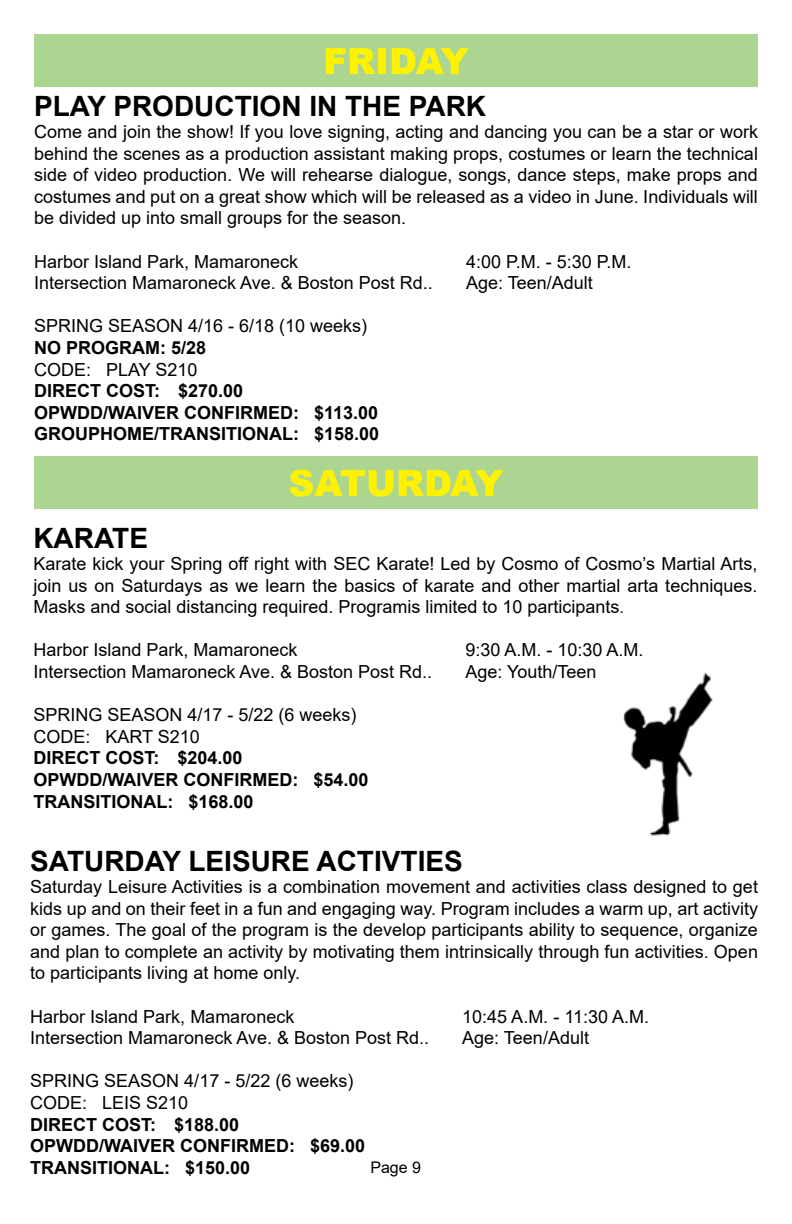
<style>
.page{position:relative;width:792px;height:1224px;background:#fff}
.page>*{position:absolute;margin:0;border:0;box-sizing:border-box;transform-origin:0 0}
.t1{font:900 36px "Arial";color:#fff200}
.t2{font:700 28px "Arial";color:#000}
.t3{font:18px/21.6px "Arial";color:#000;text-align:justify}
.t4{font:700 18px/21.6px "Arial";color:#000}
.t5{font:16px "Arial";color:#000}
.s1{font-family:"Arial Narrow"}
</style>
<div class="page">
<img style="left:623px;top:672px;width:90px;height:164px">
<div style="left:34px;top:34px;width:724px;height:52px;background:#acd591"></div>
<div style="left:34px;top:456px;width:724px;height:52px;background:#acd591"></div>
<h1 class="t1" style="left:323px;top:35px;width:147px">FRIDAY</h1>
<h2 class="t2" style="left:34px;top:87px;width:454px">PLAY PRODUCTION IN THE PARK</h2>
<p class="t3" style="left:34px;top:121px;width:725px">Come and join the show! If you love signing, acting and dancing you can be a star or work behind the scenes as a production assistant making props, costumes or learn the technical side of video production. We will rehearse dialogue, songs, dance steps, make props and costumes and put on a great show which will be released as a video in June. Individuals will be divided up into small groups for the season.</p>
<p class="t3" style="left:34px;top:250px;width:266px">Harbor Island Park, Mamaroneck</p>
<p class="t3" style="left:466px;top:250px;width:167px">4:00 P.M. - 5:30 P.M.</p>
<p class="t3" style="left:34px;top:272px;width:400px">Intersection Mamaroneck Ave. &amp; Boston Post Rd..</p>
<p class="t3" style="left:466px;top:272px;width:128px">Age: Teen/Adult</p>
<p class="t3" style="left:34px;top:315px;width:335px">SPRING SEASON 4/16 - 6/18 (10 weeks)</p>
<p class="t4" style="left:34px;top:337px;width:174px">NO PROGRAM: 5/28</p>
<p class="t3" style="left:34px;top:358px;width:165px">CODE: PLAY S210</p>
<p class="t4" style="left:34px;top:380px;width:347px">DIRECT COST: $270.00<br>OPWDD/WAIVER CONFIRMED: $113.00<br>GROUPHOME/TRANSITIONAL: $158.00</p>
<h1 class="t1" style="left:289px;top:457px;width:216px">SATURDAY</h1>
<h2 class="t2" style="left:33px;top:519px;width:116px">KARATE</h2>
<p class="t3" style="left:33px;top:553px;width:725px">Karate kick your Spring off right with SEC Karate! Led by Cosmo of Cosmo’s Martial Arts, join us on Saturdays as we learn the basics of karate and other martial arta techniques.<br>Masks and social distancing required. Programis limited to 10 participants<span class="s1">.</span></p>
<p class="t3" style="left:33px;top:639px;width:266px">Harbor Island Park, Mamaroneck</p>
<p class="t3" style="left:465px;top:639px;width:180px">9:30 A.M. - 10:30 A.M.</p>
<p class="t3" style="left:33px;top:661px;width:400px">Intersection Mamaroneck Ave. &amp; Boston Post Rd..</p>
<p class="t3" style="left:465px;top:661px;width:133px">Age: Youth/Teen</p>
<p class="t3" style="left:33px;top:704px;width:325px">SPRING SEASON 4/17 - 5/22 (6 weeks)<br>CODE: KART S210</p>
<p class="t4" style="left:33px;top:747px;width:337px">DIRECT COST: $204.00<br>OPWDD/WAIVER CONFIRMED: $54.00<br>TRANSITIONAL: $168.00</p>
<h2 class="t2" style="left:30px;top:842px;width:434px">SATURDAY LEISURE ACTIVTIES</h2>
<p class="t3" style="left:30px;top:876px;width:729px">Saturday Leisure Activities is a combination movement and activities class designed to get kids up and on their feet in a fun and engaging way. Program includes a warm up, art activity or games. The goal of the program is the develop participants ability to sequence, organize and plan to complete an activity by motivating them intrinsically through fun activities. Open to participants living at home only.</p>
<p class="t3" style="left:30px;top:1005px;width:266px">Harbor Island Park, Mamaroneck</p>
<p class="t3" style="left:462px;top:1005px;width:188px">10:45 A.M. - 11:30 A.M.</p>
<p class="t3" style="left:30px;top:1027px;width:400px">Intersection Mamaroneck Ave. &amp; Boston Post Rd..</p>
<p class="t3" style="left:462px;top:1027px;width:128px">Age: Teen/Adult</p>
<p class="t3" style="left:30px;top:1070px;width:325px">SPRING SEASON 4/17 - 5/22 (6 weeks)<br>CODE: LEIS S210</p>
<p class="t4" style="left:30px;top:1114px;width:337px">DIRECT COST: $188.00<br>OPWDD/WAIVER CONFIRMED: $69.00<br>TRANSITIONAL: $150.00</p>
<p class="t5" style="left:370px;top:1157px;width:52px">Page 9</p>
</div>
